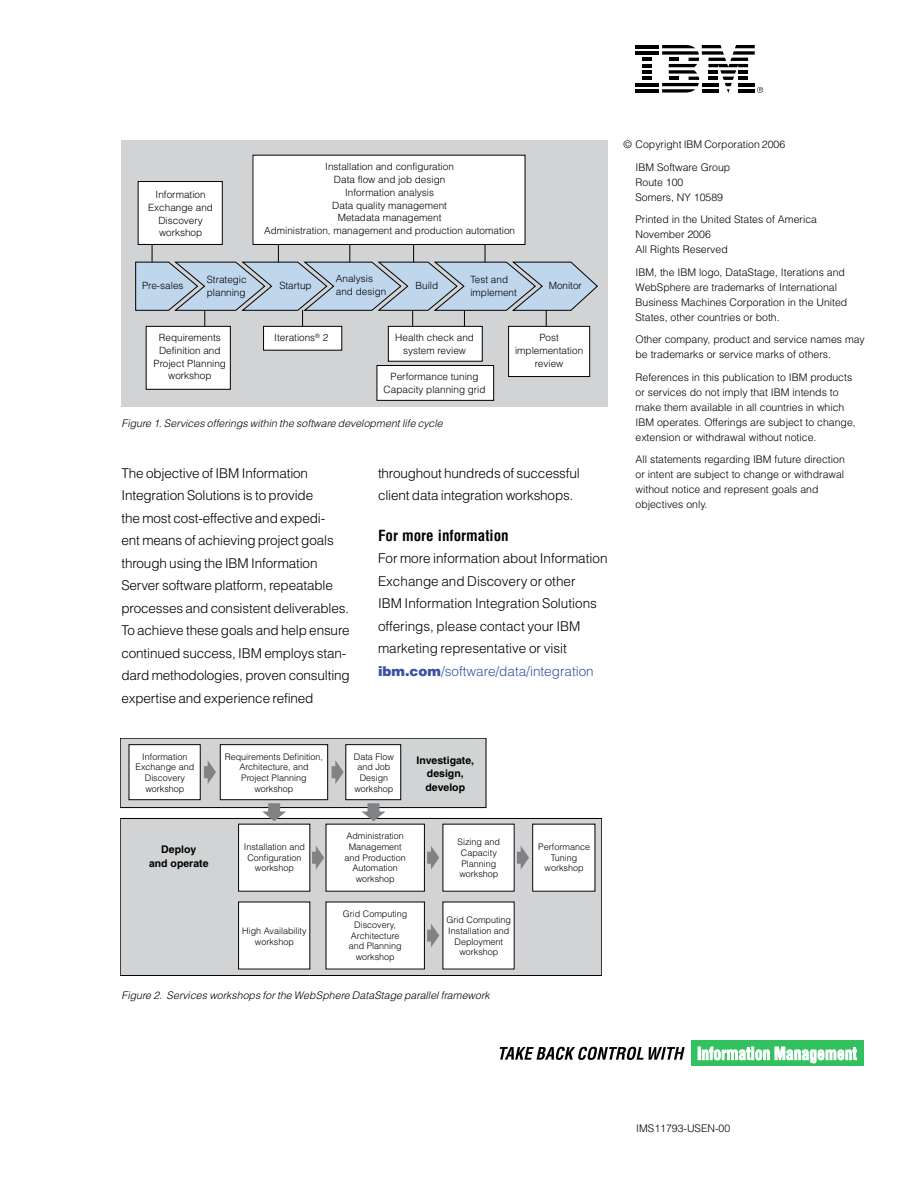
<style>
.page{position:relative;width:918px;height:1188px;background:#fff}
.page>*{position:absolute;margin:0;border:0;box-sizing:border-box;transform-origin:0 0}
.t1{font:700 condensed 15px "Helvetica";color:#000}
.t2{font:300 13.5px/22.5px "Helvetica";letter-spacing:-.01em;color:#000}
.t3{font:300 10.5px/15px "Helvetica";color:#000}
.t4{font:italic 300 10.5px "Helvetica";letter-spacing:.005em;color:#000}
.t5{font:700 10.5px/13.5px "Helvetica";color:#000;text-align:center}
.t6{font:300 10.05px/12.9px "Helvetica";color:#000;text-align:center}
.t7{font:300 9px/10.8px "Helvetica";color:#000;text-align:center}
.s1{font-weight:900;color:#3953a4}
.s2{color:#3953a4}
</style>
<div class="page">
<div style="left:120px;top:818px;width:482px;height:158px;background:#d1d3d4"></div>
<div style="left:120px;top:818px;width:482px;height:158px;border:1px solid #000"></div>
<div style="left:120px;top:738px;width:366px;height:70px;background:#d1d3d4"></div>
<div style="left:120px;top:738px;width:366px;height:70px;border:1px solid #000"></div>
<div style="left:129px;top:745px;width:71px;height:55px;background:#fff"></div>
<div style="left:129px;top:744px;width:71px;height:56px;border:1px solid #000"></div>
<div style="left:204px;top:766px;width:6px;height:12px;background:#808284"></div>
<svg style="left:208px;top:761px;width:8px;height:23px"></svg>
<div style="left:220px;top:745px;width:108px;height:55px;background:#fff"></div>
<div style="left:220px;top:744px;width:108px;height:56px;border:1px solid #000"></div>
<div style="left:332px;top:766px;width:6px;height:12px;background:#808284"></div>
<svg style="left:335px;top:760px;width:9px;height:24px"></svg>
<div style="left:268px;top:803px;width:12px;height:11px;background:#808284"></div>
<svg style="left:262px;top:811px;width:24px;height:10px"></svg>
<div style="left:346px;top:745px;width:55px;height:55px;background:#fff"></div>
<div style="left:346px;top:744px;width:55px;height:56px;border:1px solid #000"></div>
<div style="left:239px;top:824px;width:71px;height:67px;background:#fff"></div>
<div style="left:312px;top:852px;width:6px;height:12px;background:#808284"></div>
<svg style="left:316px;top:846px;width:8px;height:23px"></svg>
<div style="left:326px;top:824px;width:98px;height:67px;background:#fff"></div>
<div style="left:427px;top:852px;width:6px;height:12px;background:#808284"></div>
<svg style="left:431px;top:846px;width:8px;height:23px"></svg>
<div style="left:443px;top:824px;width:71px;height:67px;background:#fff"></div>
<div style="left:517px;top:852px;width:6px;height:12px;background:#808284"></div>
<svg style="left:521px;top:846px;width:8px;height:23px"></svg>
<div style="left:533px;top:824px;width:62px;height:67px;background:#fff"></div>
<div style="left:239px;top:902px;width:71px;height:67px;background:#fff"></div>
<div style="left:326px;top:902px;width:98px;height:67px;background:#fff"></div>
<div style="left:427px;top:930px;width:6px;height:12px;background:#808284"></div>
<svg style="left:431px;top:924px;width:8px;height:23px"></svg>
<div style="left:443px;top:902px;width:71px;height:67px;background:#fff"></div>
<div style="left:367px;top:803px;width:12px;height:11px;background:#808284"></div>
<svg style="left:362px;top:811px;width:23px;height:10px"></svg>
<hr style="left:636px;top:45px;width:23px;height:3px;background:#000">
<hr style="left:636px;top:51px;width:23px;height:4px;background:#000">
<svg style="left:642px;top:58px;width:10px;height:9px"></svg>
<hr style="left:642px;top:70px;width:10px;height:4px;background:#000">
<svg style="left:642px;top:77px;width:10px;height:3px"></svg>
<hr style="left:636px;top:83px;width:23px;height:3px;background:#000">
<hr style="left:636px;top:89px;width:23px;height:4px;background:#000">
<svg style="left:662px;top:45px;width:101px;height:48px"></svg>
<div style="left:691px;top:1041px;width:173px;height:25px;background:#33c05e"></div>
<svg style="left:698px;top:1046px;width:159px;height:17px"></svg>
<svg style="left:500px;top:1047px;width:185px;height:13px"></svg>
<div style="left:122px;top:140px;width:486px;height:266px;background:#d1d3d4"></div>
<div style="left:253px;top:155px;width:272px;height:89px;background:#fff"></div>
<div style="left:138px;top:182px;width:84px;height:62px;background:#fff"></div>
<div style="left:138px;top:181px;width:85px;height:64px;border:1px solid #000"></div>
<svg style="left:135px;top:239px;width:463px;height:99px"></svg>
<div style="left:146px;top:326px;width:84px;height:63px;background:#fff"></div>
<div style="left:146px;top:326px;width:85px;height:63px;border:1px solid #000"></div>
<div style="left:264px;top:326px;width:78px;height:24px;background:#fff"></div>
<div style="left:263px;top:326px;width:79px;height:24px;border:1px solid #000"></div>
<div style="left:509px;top:326px;width:81px;height:51px;background:#fff"></div>
<div style="left:508px;top:326px;width:82px;height:51px;border:1px solid #000"></div>
<div style="left:388px;top:326px;width:94px;height:35px;background:#fff"></div>
<div style="left:388px;top:326px;width:94px;height:35px;border:1px solid #000"></div>
<div style="left:377px;top:366px;width:117px;height:34px;background:#fff"></div>
<div style="left:377px;top:365px;width:117px;height:36px;border:1px solid #000"></div>
<p class="t6" style="left:148px;top:188px;width:66px">Information<br>Exchange and<br>Discovery workshop</p>
<p class="t6" style="left:264px;top:160px;width:252px">Installation and configuration<br>Data flow and job design<br>Information analysis<br>Data quality management<br>Metadata management<br>Administration, management and production automation</p>
<p class="t6" style="left:142px;top:279px;width:43px">Pre-sales</p>
<p class="t6" style="left:207px;top:273px;width:41px;text-align:left">Strategic planning</p>
<p class="t6" style="left:279px;top:278px;width:34px">Startup</p>
<p class="t6" style="left:336px;top:272px;width:52px;text-align:left">Analysis and design</p>
<p class="t6" style="left:416px;top:278px;width:24px">Build</p>
<p class="t6" style="left:470px;top:272px;width:48px;text-align:left">Test and implement</p>
<p class="t6" style="left:549px;top:278px;width:35px">Monitor</p>
<p class="t6" style="left:154px;top:331px;width:74px">Requirements<br>Definition and<br>Project Planning workshop</p>
<p class="t6" style="left:274px;top:331px;width:55px">Iterations<sup>®</sup> 2</p>
<p class="t6" style="left:515px;top:331px;width:70px">Post implementation review</p>
<p class="t6" style="left:395px;top:331px;width:80px">Health check and system review</p>
<p class="t6" style="left:384px;top:370px;width:103px">Performance tuning<br>Capacity planning grid</p>
<p class="t4" style="left:122px;top:417px;width:323px">Figure 1. Services offerings within the software development life cycle</p>
<p class="t2" style="left:122px;top:461px;width:230px">The objective of IBM Information Integration Solutions is to provide<br>the most cost-effective and expedi-<br>ent means of achieving project goals through using the IBM Information Server software platform, repeatable processes and consistent deliverables.<br>To achieve these goals and help ensure continued success, IBM employs stan&shy;dard methodologies, proven consulting expertise and experience refined</p>
<p class="t2" style="left:378px;top:461px;width:203px">throughout hundreds of successful client data integration workshops.</p>
<h1 class="t1" style="left:378px;top:526px;width:132px">For more information</h1>
<p class="t2" style="left:378px;top:547px;width:231px">For more information about Information Exchange and Discovery or other<br>IBM Information Integration Solutions offerings, please contact your IBM marketing representative or visit <span class="s1">ibm.com</span><span class="s2">/software/data/integration</span></p>
<p class="t3" style="left:636px;top:133px;width:151px;line-height:22.5px;text-indent:-12px">© Copyright IBM Corporation 2006<br>IBM Software Group</p>
<p class="t3" style="left:636px;top:174px;width:89px">Route 100<br>Somers, NY 10589</p>
<p class="t3" style="left:636px;top:212px;width:183px">Printed in the United States of America<br>November 2006<br>All Rights Reserved</p>
<p class="t3" style="left:636px;top:264px;width:213px">IBM, the IBM logo, DataStage, Iterations and WebSphere are trademarks of International Business Machines Corporation in the United States, other countries or both.</p>
<p class="t3" style="left:636px;top:332px;width:231px">Other company, product and service names may be trademarks or service marks of others.</p>
<p class="t3" style="left:636px;top:369px;width:222px">References in this publication to IBM products or services do not imply that IBM intends to make them available in all countries in which IBM operates. Offerings are subject to change, extension or withdrawal without notice.</p>
<p class="t3" style="left:636px;top:452px;width:211px">All statements regarding IBM future direction or intent are subject to change or withdrawal without notice and represent goals and objectives only.</p>
<p class="t7" style="left:136px;top:751px;width:60px">Information<br>Exchange and<br>Discovery workshop</p>
<p class="t7" style="left:225px;top:751px;width:100px">Requirements Definition,<br>Architecture, and<br>Project Planning workshop</p>
<p class="t7" style="left:354px;top:751px;width:42px">Data Flow and Job<br>Design workshop</p>
<p class="t5" style="left:416px;top:753px;width:59px">Investigate, design, develop</p>
<p class="t5" style="left:149px;top:842px;width:61px">Deploy<br>and operate</p>
<p class="t7" style="left:244px;top:841px;width:63px">Installation and<br>Configuration workshop</p>
<p class="t7" style="left:345px;top:830px;width:63px">Administration<br>Management and Production<br>Automation workshop</p>
<p class="t7" style="left:458px;top:836px;width:44px;text-align:left">Sizing and<br>Capacity<br>Planning workshop</p>
<p class="t7" style="left:538px;top:841px;width:53px">Performance<br>Tuning workshop</p>
<p class="t7" style="left:242px;top:925px;width:66px">High Availability workshop</p>
<p class="t7" style="left:343px;top:908px;width:66px">Grid Computing<br>Discovery,<br>Architecture and Planning workshop</p>
<p class="t7" style="left:447px;top:914px;width:66px">Grid Computing<br>Installation and<br>Deployment workshop</p>
<p class="t4" style="left:122px;top:988px;width:370px">Figure 2. Services workshops for the WebSphere DataStage parallel framework</p>
<p class="t3" style="left:636px;top:1121px;width:95px">IMS11793-USEN-00</p>
</div>
